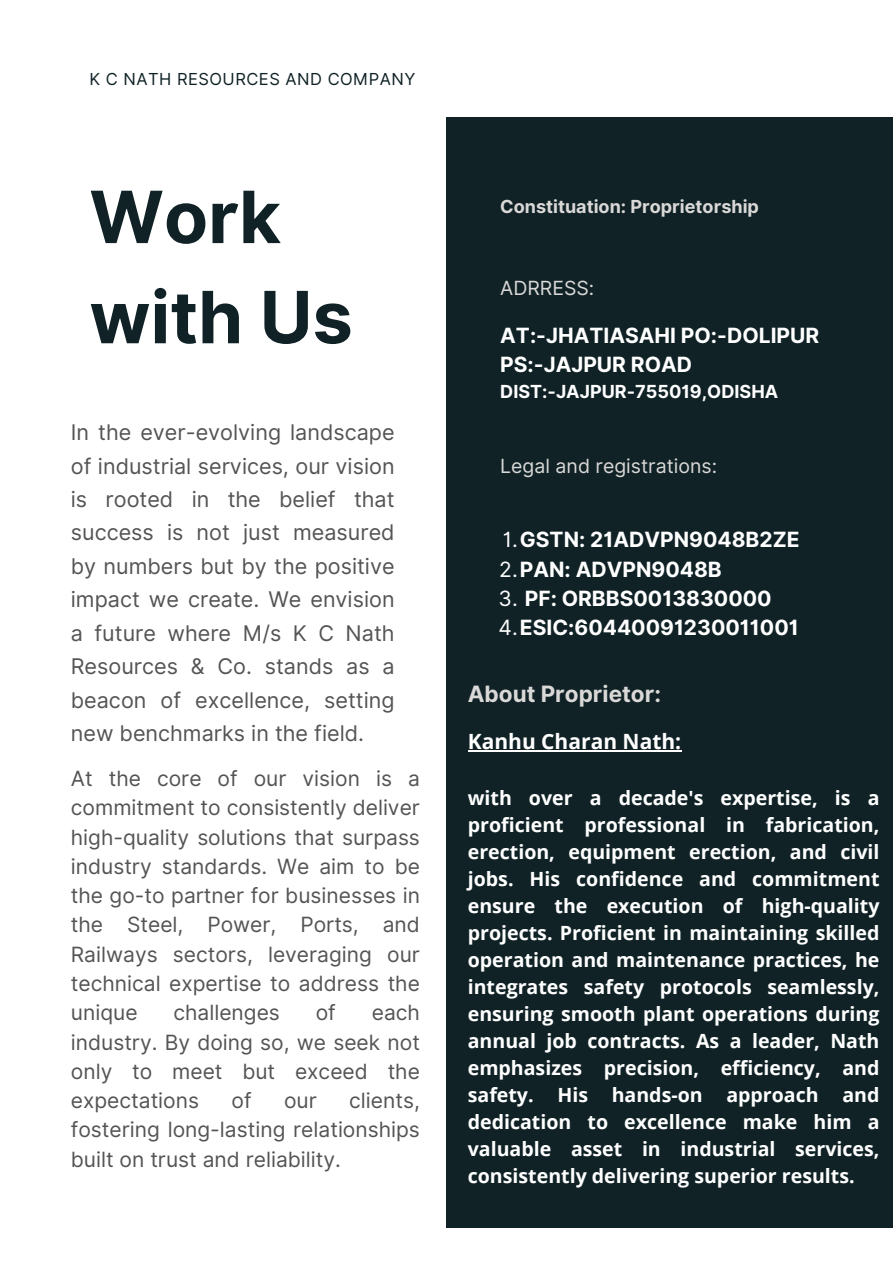
<style>
.page{position:relative;width:893px;height:1264px;background:#fff}
.page>*{position:absolute;margin:0;border:0;box-sizing:border-box;transform-origin:0 0}
.t1{font:700 72px/100.2px "Inter";color:#102226}
.t2{font:700 22.5px "Inter";color:#dad9d8}
.t3{font:21.6px/33.5px "Inter";color:#545454;text-align:justify}
.t4{font:21px/29.2px "Inter";color:#545454;text-align:justify}
.t5{font:700 21px/29.2px "Inter";color:#fff}
.t6{font:700 21px "Open Sans";color:#fff}
.t7{font:700 19.5px/27px "Open Sans";color:#fff;text-align:justify}
.t8{font:19.5px "Inter";color:#dad9d8}
.t9{font:700 18px "Inter";color:#dad9d8}
.t10{font:700 18px "Inter";color:#fff}
.t11{font:16.5px "Inter";letter-spacing:.03em;color:#102226}
.s1{font-weight:400}
</style>
<div class="page">
<div style="left:446px;top:117px;width:446px;height:1110px;background:#102226"></div>
<svg style="left:513px;top:751px;width:39px;height:1px"></svg>
<hr style="left:467px;top:750px;width:214px;height:1px;background:#fff">
<p class="t11" style="left:89px;top:69px;width:327px">K C NATH RESOURCES AND COMPANY</p>
<h1 class="t1" style="left:89px;top:167px;width:265px">Work with Us</h1>
<p class="t3" style="left:71px;top:415px;width:325px">In the ever-evolving landscape of industrial services, our vision is rooted in the belief that success is not just measured by numbers but by the positive impact we create. We envision a future where M/s K C Nath Resources &amp; Co. stands as a beacon of excellence, setting new benchmarks in the field.</p>
<p class="t4" style="left:71px;top:763px;width:350px">At the core of our vision is a commitment to consistently deliver high-quality solutions that surpass industry standards. We aim to be the go-to partner for businesses in the Steel, Power, Ports, and Railways sectors, leveraging our technical expertise to address the unique</p>
<p class="t4" style="left:173px;top:997px;width:108px">challenges</p>
<p class="t4" style="left:316px;top:997px;width:22px">of</p>
<p class="t4" style="left:71px;top:997px;width:350px;text-indent:301px">each industry. By doing so, we seek not only to meet but exceed the expectations</p>
<p class="t4" style="left:231px;top:1085px;width:22px">of</p>
<p class="t4" style="left:284px;top:1085px;width:34px">our</p>
<p class="t4" style="left:71px;top:1085px;width:350px;text-indent:278px">clients, fostering long-lasting relationships built on trust and reliability.</p>
<p class="t9" style="left:500px;top:196px;width:260px">Constituation: Proprietorship</p>
<p class="t8" style="left:500px;top:277px;width:95px">ADRRESS:</p>
<p class="t5" style="left:500px;top:321px;width:320px">AT:-JHATIASAHI PO:-DOLIPUR<br>PS:-JAJPUR ROAD</p>
<p class="t10" style="left:500px;top:381px;width:279px">DIST:-JAJPUR-755019,ODISHA</p>
<p class="t8" style="left:500px;top:455px;width:218px">Legal and registrations:</p>
<p class="t5" style="left:499px;top:525px;width:302px"><span class="s1">1.</span>GSTN: 21ADVPN9048B2ZE<br><span class="s1">2.</span>PAN: ADVPN9048B</p>
<p class="t5" style="left:498px;top:583px;width:302px"><span class="s1">3.</span> PF: ORBBS0013830000<br><span class="s1">4.</span>ESIC:60440091230011001</p>
<p class="t2" style="left:467px;top:680px;width:195px">About Proprietor:</p>
<p class="t6" style="left:467px;top:727px;width:215px">Kanhu Charan Nath:</p>
<p class="t7" style="left:467px;top:783px;width:413px">with over a decade's expertise, is a proficient professional in fabrication, erection, equipment erection, and civil jobs. His confidence and commitment ensure the execution of high-quality projects. Proficient in maintaining skilled operation and maintenance practices, he integrates safety protocols seamlessly, ensuring smooth plant operations during annual job contracts. As a leader, Nath emphasizes precision, efficiency, and safety. His hands-on approach and dedication to excellence make him a valuable asset in industrial services, consistently delivering superior results.</p>
</div>
